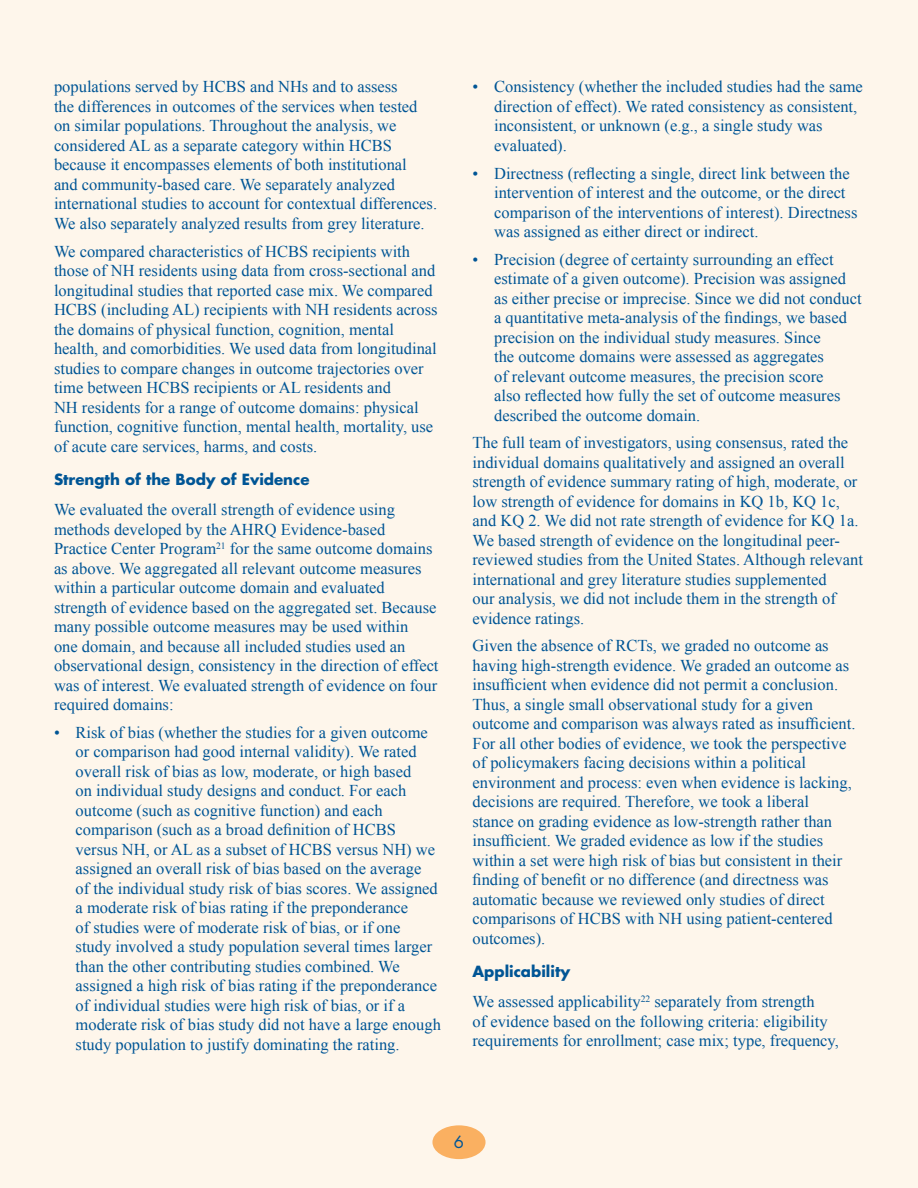
<style>
.page{position:relative;width:918px;height:1188px;background:#fff}
.page>*{position:absolute;margin:0;border:0;box-sizing:border-box;transform-origin:0 0}
.Text{font:16.5px/19.5px "Times New Roman";color:#005595}
.Bullet{font:16.5px/19.5px "Times New Roman";color:#005595}
.t1{font:16.5px "Futura Std";color:#005595}
.Head_Level_2{font:700 15px "Futura Std";color:#005595}
</style>
<div class="page">
<div style="left:0;top:0;width:917px;height:1188px;background:#fef6eb"></div>
<div style="left:432px;top:1125px;width:54px;height:34px;background:#fab061;border-radius:50%"></div>
<p class="Text" style="left:54px;top:77px;width:385px">populations served by HCBS and NHs and to assess<br>the differences in outcomes of the services when tested on similar populations. Throughout the analysis, we considered AL as a separate category within HCBS because it encompasses elements of both institutional<br>and community-based care. We separately analyzed international studies to account for contextual differences.<br>We also separately analyzed results from grey literature.</p>
<p class="Text" style="left:54px;top:241px;width:385px">We compared characteristics of HCBS recipients with those of NH residents using data from cross-sectional and longitudinal studies that reported case mix. We compared HCBS (including AL) recipients with NH residents across the domains of physical function, cognition, mental health, and comorbidities. We used data from longitudinal studies to compare changes in outcome trajectories over time between HCBS recipients or AL residents and<br>NH residents for a range of outcome domains: physical function, cognitive function, mental health, mortality, use of acute care services, harms, and costs.</p>
<p class="Head_Level_2" style="left:54px;top:469px;width:257px">Strength of the Body of Evidence</p>
<p class="Text" style="left:54px;top:500px;width:386px">We evaluated the overall strength of evidence using methods developed by the AHRQ Evidence-based Practice Center Program<sup>21</sup> for the same outcome domains as above. We aggregated all relevant outcome measures within a particular outcome domain and evaluated strength of evidence based on the aggregated set. Because many possible outcome measures may be used within<br>one domain, and because all included studies used an observational design, consistency in the direction of effect was of interest. We evaluated strength of evidence on four required domains:</p>
<p class="Bullet" style="left:76px;top:722px;width:367px;text-indent:-22px">• Risk of bias (whether the studies for a given outcome or comparison had good internal validity). We rated overall risk of bias as low, moderate, or high based<br>on individual study designs and conduct. For each outcome (such as cognitive function) and each comparison (such as a broad definition of HCBS versus NH, or AL as a subset of HCBS versus NH) we assigned an overall risk of bias based on the average<br>of the individual study risk of bias scores. We assigned a moderate risk of bias rating if the preponderance<br>of studies were of moderate risk of bias, or if one<br>study involved a study population several times larger than the other contributing studies combined. We assigned a high risk of bias rating if the preponderance of individual studies were high risk of bias, or if a moderate risk of bias study did not have a large enough study population to justify dominating the rating.</p>
<p class="Bullet" style="left:494px;top:77px;width:370px;text-indent:-22px">• Consistency (whether the included studies had the same direction of effect). We rated consistency as consistent, inconsistent, or unknown (e.g., a single study was evaluated).</p>
<p class="Bullet" style="left:494px;top:163px;width:365px;text-indent:-22px">• Directness (reflecting a single, direct link between the intervention of interest and the outcome, or the direct comparison of the interventions of interest). Directness was assigned as either direct or indirect.</p>
<p class="Bullet" style="left:494px;top:249px;width:369px;text-indent:-22px">• Precision (degree of certainty surrounding an effect estimate of a given outcome). Precision was assigned as either precise or imprecise. Since we did not conduct a quantitative meta-analysis of the findings, we based precision on the individual study measures. Since<br>the outcome domains were assessed as aggregates<br>of relevant outcome measures, the precision score<br>also reflected how fully the set of outcome measures described the outcome domain.</p>
<p class="Text" style="left:472px;top:433px;width:392px">The full team of investigators, using consensus, rated the individual domains qualitatively and assigned an overall strength of evidence summary rating of high, moderate, or low strength of evidence for domains in KQ 1b, KQ 1c, and KQ 2. We did not rate strength of evidence for KQ 1a.<br>We based strength of evidence on the longitudinal peer&shy;reviewed studies from the United States. Although relevant international and grey literature studies supplemented<br>our analysis, we did not include them in the strength of evidence ratings.</p>
<p class="Text" style="left:472px;top:636px;width:385px">Given the absence of RCTs, we graded no outcome as having high-strength evidence. We graded an outcome as insufficient when evidence did not permit a conclusion.<br>Thus, a single small observational study for a given outcome and comparison was always rated as insufficient.<br>For all other bodies of evidence, we took the perspective of policymakers facing decisions within a political environment and process: even when evidence is lacking, decisions are required. Therefore, we took a liberal<br>stance on grading evidence as low-strength rather than insufficient. We graded evidence as low if the studies within a set were high risk of bias but consistent in their finding of benefit or no difference (and directness was automatic because we reviewed only studies of direct comparisons of HCBS with NH using patient-centered outcomes).</p>
<p class="Head_Level_2" style="left:472px;top:962px;width:99px">Applicability</p>
<p class="Text" style="left:472px;top:992px;width:368px">We assessed applicability<sup>22</sup> separately from strength<br>of evidence based on the following criteria: eligibility requirements for enrollment; case mix; type, frequency,</p>
<p class="t1" style="left:454px;top:1131px;width:12px">6</p>
</div>
